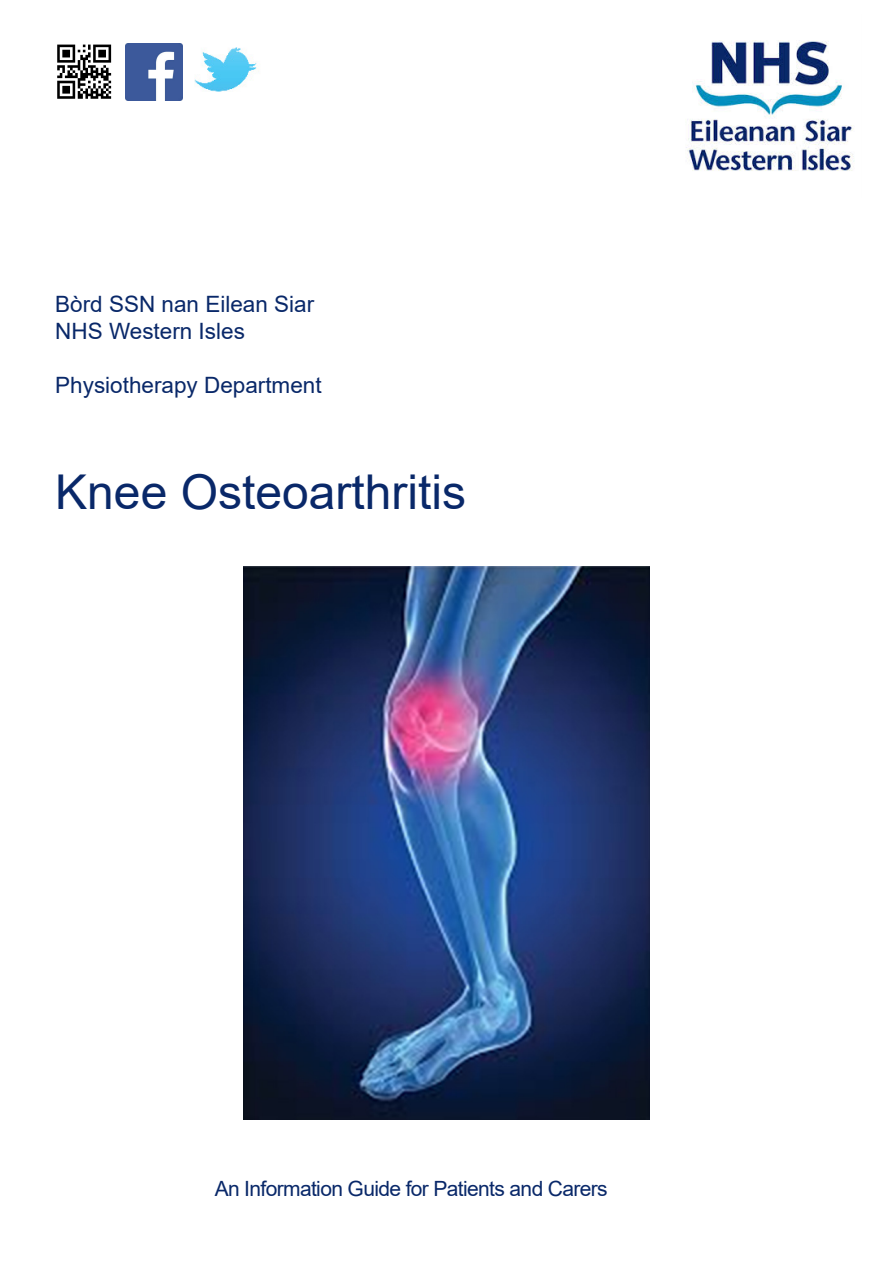
<style>
.page{position:relative;width:893px;height:1263px;background:#fff}
.page>*{position:absolute;margin:0;border:0;box-sizing:border-box;transform-origin:0 0}
.t1{font:48px "Arial";color:#092869}
.t2{font:22.5px "Arial";color:#092869}
.t3{font:21px "Arial";letter-spacing:-.03em;color:#092869}
</style>
<div class="page">
<img style="left:686px;top:40px;width:168px;height:131px">
<img style="left:195px;top:47px;width:64px;height:45px">
<img style="left:57px;top:44px;width:55px;height:55px">
<img style="left:125px;top:44px;width:57px;height:57px">
<img style="left:243px;top:566px;width:407px;height:554px">
<p class="t2" style="left:55px;top:289px;width:260px">Bòrd SSN nan Eilean Siar</p>
<p class="t2" style="left:55px;top:316px;width:191px">NHS Western Isles</p>
<p class="t2" style="left:55px;top:370px;width:268px">Physiotherapy Department</p>
<p class="t1" style="left:55px;top:459px;width:412px">Knee Osteoarthritis</p>
<p class="t3" style="left:215px;top:1174px;width:395px">An Information Guide for Patients and Carers</p>
</div>
